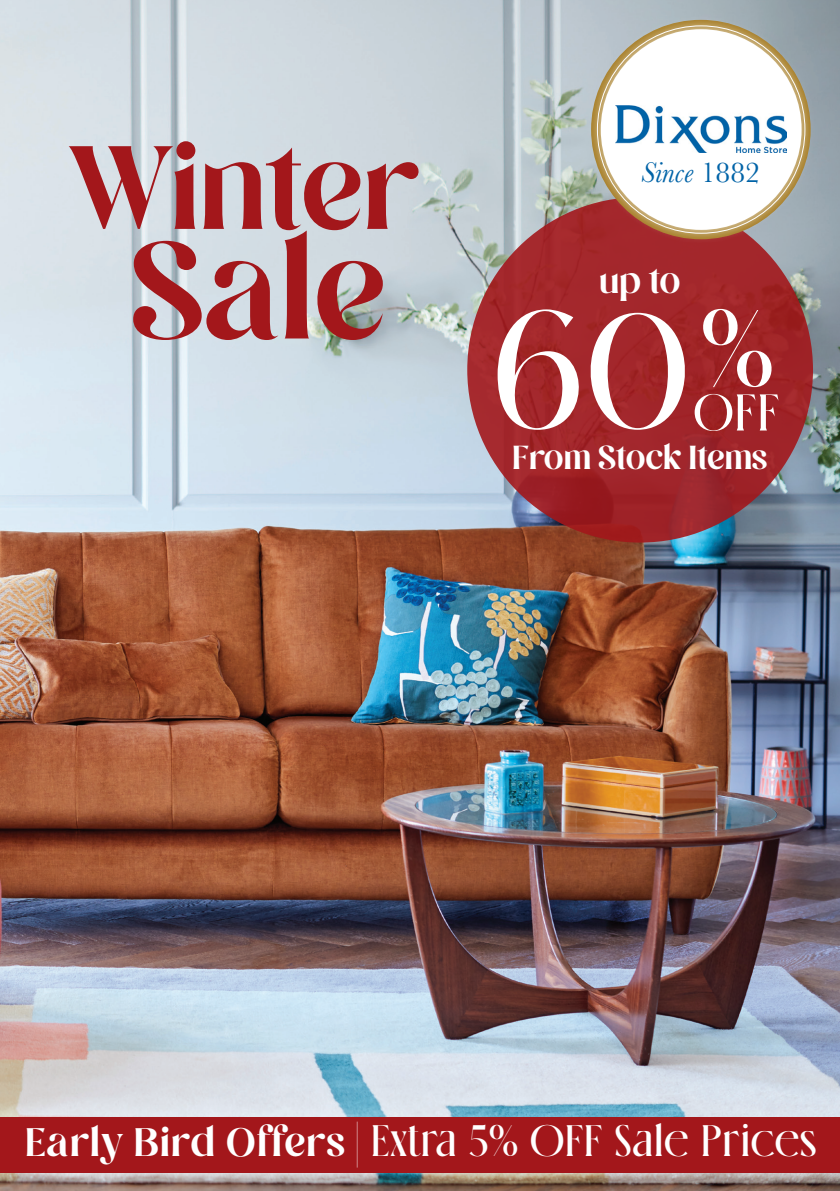
<style>
.page{position:relative;width:840px;height:1191px;background:#fff}
.page>*{position:absolute;margin:0;border:0;box-sizing:border-box;transform-origin:0 0}
.t1{font:167.2px "glossy";color:#fff}
.t2{font:152px "Megan Demo Font";color:#a3171b}
.t3{font:130.8px "Megan Demo Font";letter-spacing:-.01em;color:#a3171b}
.t4{font:110.2px "glossy";color:#fff}
.t5{font:51.6px "glossy";color:#fff}
.t6{font:44px "glossy";letter-spacing:.03em;color:#fff}
.t7{font:39.2px "Megan Demo Font";color:#fff}
.t8{font:36.8px "Megan Demo Font";color:#fff}
.t9{font:italic 29.6px "Baskerville";color:#0063a7}
.s1{font-style:normal}
.s2{font-size:162.4px}
.s3{font-family:"Megan Demo Font"}
</style>
<div class="page">
<img style="left:0;top:0;width:839px;height:1191px">
<div style="left:0;top:1117px;width:839px;height:55px;background:#a3171b"></div>
<div style="left:467px;top:197px;width:345px;height:345px;background:linear-gradient(to bottom,#a52a2d,#9d2126);border-radius:50%"></div>
<div style="left:585px;top:14px;width:231px;height:231px;background:#fff;opacity:.9"></div>
<p class="t3" style="left:70px;top:134px;width:350px">Winter</p>
<p class="t2" style="left:130px;top:228px;width:257px">Sale</p>
<p class="t9" style="left:640px;top:153px;width:120px">Since <span class="s1">1882</span></p>
<p class="t7" style="left:599px;top:264px;width:83px">up to</p>
<p class="t4" style="left:701px;top:291px;width:72px">%</p>
<p class="t5" style="left:693px;top:386px;width:87px">OFF</p>
<p class="t1" style="left:496px;top:283px;width:192px">6<span class="s2">0</span></p>
<p class="t8" style="left:512px;top:443px;width:256px">From Stock Items</p>
<p class="t6" style="left:26px;top:1118px;width:791px"><span class="s3">Early Bird Offers</span> | Extra 5% OFF Sale Prices</p>
</div>
